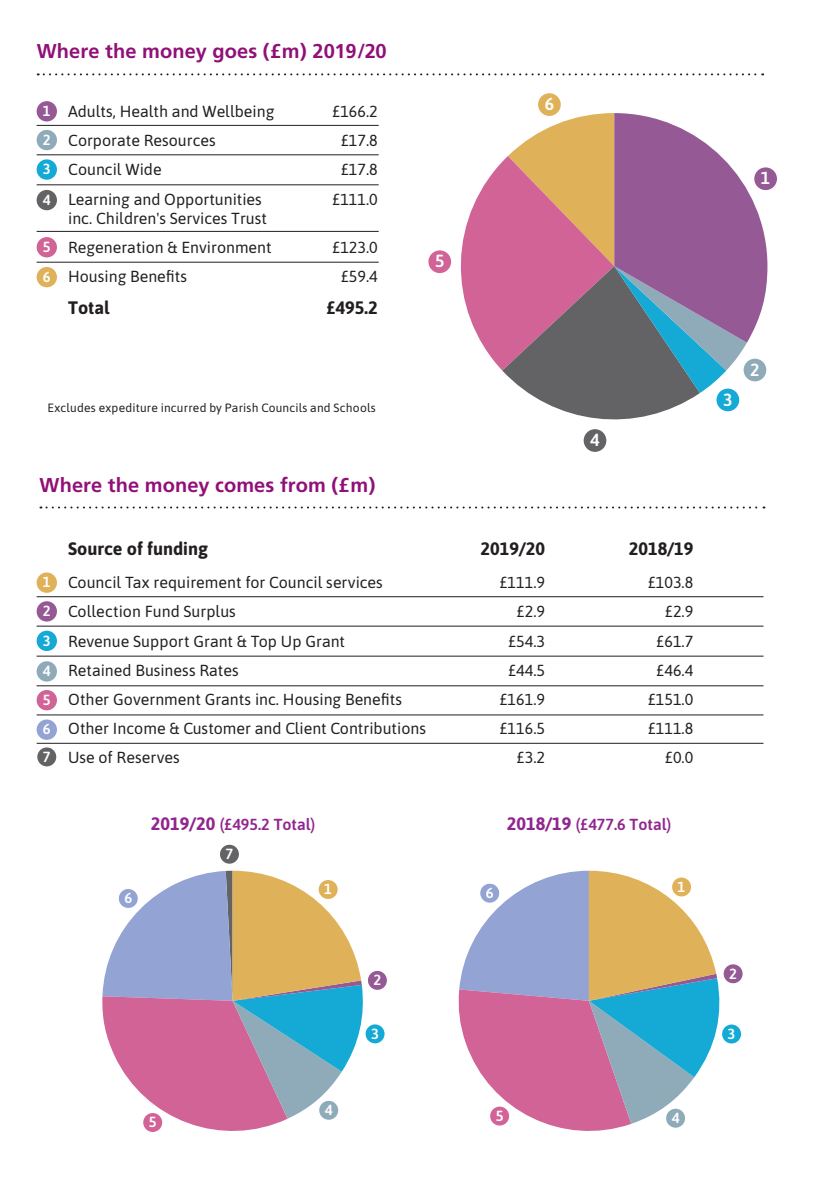
<style>
.page{position:relative;width:840px;height:1191px;background:#fff}
.page>*{position:absolute;margin:0;border:0;box-sizing:border-box;transform-origin:0 0}
.t1{font:700 20px "Frutiger";letter-spacing:.005em;color:#901078}
.t2{font:700 18px "Asap";color:#231f20}
.t3{font:600 17.6px "Asap";color:#fff}
.t4{font:16px/29.2px "Asap";color:#231f20}
.t5{font:600 16px "Asap";color:#90268f}
.t6{font:600 14.6px/29.6px "Asap";color:#fff;text-align:justify}
.t7{font:12px "Asap";letter-spacing:.015em;color:#231f20}
.s1{font-weight:700;font-size:18px}
</style>
<div class="page">
<svg style="left:40px;top:506px;width:724px;height:2px"></svg>
<div style="left:37px;top:572px;width:20px;height:21px;background:#dfb259;border-radius:50%"></div>
<div style="left:37px;top:601px;width:20px;height:20px;background:#955a96;border-radius:50%"></div>
<div style="left:37px;top:630px;width:20px;height:21px;background:#15aad6;border-radius:50%"></div>
<div style="left:37px;top:661px;width:20px;height:20px;background:#8fabb9;border-radius:50%"></div>
<div style="left:37px;top:690px;width:20px;height:20px;background:#d26397;border-radius:50%"></div>
<div style="left:37px;top:719px;width:20px;height:21px;background:#93a3d3;border-radius:50%"></div>
<div style="left:37px;top:746px;width:20px;height:21px;background:#636366;border-radius:50%"></div>
<div style="left:36px;top:746px;width:22px;height:22px;border:1px solid #fff;border-radius:50%"></div>
<hr style="left:37px;top:596px;width:726px;height:1px;background:#231f20">
<hr style="left:37px;top:625px;width:726px;height:1px;background:#231f20">
<hr style="left:37px;top:655px;width:726px;height:1px;background:#231f20">
<hr style="left:37px;top:685px;width:726px;height:1px;background:#231f20">
<hr style="left:37px;top:714px;width:726px;height:1px;background:#231f20">
<hr style="left:37px;top:743px;width:726px;height:1px;background:#231f20">
<svg style="left:102px;top:870px;width:261px;height:261px"></svg>
<svg style="left:458px;top:870px;width:262px;height:261px"></svg>
<div style="left:318px;top:879px;width:20px;height:20px;background:#dfb259;border-radius:50%"></div>
<div style="left:317px;top:878px;width:22px;height:22px;border:1px solid #fff;border-radius:50%"></div>
<div style="left:367px;top:970px;width:20px;height:20px;background:#955a96;border-radius:50%"></div>
<div style="left:366px;top:969px;width:22px;height:22px;border:1px solid #fff;border-radius:50%"></div>
<div style="left:364px;top:1023px;width:21px;height:21px;background:#15aad6;border-radius:50%"></div>
<div style="left:364px;top:1023px;width:22px;height:21px;border:1px solid #fff;border-radius:50%"></div>
<div style="left:318px;top:1100px;width:21px;height:20px;background:#8fabb9;border-radius:50%"></div>
<div style="left:317px;top:1099px;width:22px;height:22px;border:1px solid #fff;border-radius:50%"></div>
<div style="left:142px;top:1112px;width:21px;height:20px;background:#d26397;border-radius:50%"></div>
<div style="left:142px;top:1111px;width:21px;height:22px;border:1px solid #fff;border-radius:50%"></div>
<div style="left:118px;top:888px;width:20px;height:20px;background:#93a3d3;border-radius:50%"></div>
<div style="left:117px;top:887px;width:22px;height:22px;border:1px solid #fff;border-radius:50%"></div>
<div style="left:219px;top:844px;width:20px;height:20px;background:#636366;border-radius:50%"></div>
<div style="left:218px;top:843px;width:22px;height:22px;border:1px solid #fff;border-radius:50%"></div>
<div style="left:671px;top:877px;width:20px;height:20px;background:#dfb259;border-radius:50%"></div>
<div style="left:670px;top:876px;width:22px;height:22px;border:1px solid #fff;border-radius:50%"></div>
<div style="left:722px;top:963px;width:20px;height:21px;background:#955a96;border-radius:50%"></div>
<div style="left:721px;top:963px;width:22px;height:21px;border:1px solid #fff;border-radius:50%"></div>
<div style="left:721px;top:1023px;width:20px;height:21px;background:#15aad6;border-radius:50%"></div>
<div style="left:720px;top:1023px;width:22px;height:22px;border:1px solid #fff;border-radius:50%"></div>
<div style="left:665px;top:1108px;width:20px;height:20px;background:#8fabb9;border-radius:50%"></div>
<div style="left:664px;top:1107px;width:22px;height:22px;border:1px solid #fff;border-radius:50%"></div>
<div style="left:489px;top:1106px;width:20px;height:20px;background:#d26397;border-radius:50%"></div>
<div style="left:488px;top:1105px;width:22px;height:22px;border:1px solid #fff;border-radius:50%"></div>
<div style="left:479px;top:883px;width:20px;height:20px;background:#93a3d3;border-radius:50%"></div>
<div style="left:478px;top:882px;width:22px;height:22px;border:1px solid #fff;border-radius:50%"></div>
<svg style="left:38px;top:73px;width:724px;height:2px"></svg>
<div style="left:37px;top:101px;width:20px;height:20px;background:#955a96;border-radius:50%"></div>
<div style="left:37px;top:130px;width:20px;height:20px;background:#8fabb9;border-radius:50%"></div>
<div style="left:37px;top:159px;width:20px;height:21px;background:#15aad6;border-radius:50%"></div>
<div style="left:37px;top:190px;width:20px;height:20px;background:#636366;border-radius:50%"></div>
<div style="left:37px;top:237px;width:20px;height:20px;background:#d26397;border-radius:50%"></div>
<div style="left:37px;top:267px;width:20px;height:20px;background:#dfb259;border-radius:50%"></div>
<svg style="left:447px;top:113px;width:320px;height:307px"></svg>
<div style="left:753px;top:167px;width:24px;height:24px;background:#955a96;border-radius:50%"></div>
<div style="left:752px;top:166px;width:26px;height:26px;border:2px solid #fff;border-radius:50%"></div>
<div style="left:742px;top:358px;width:24px;height:24px;background:#8fabb9;border-radius:50%"></div>
<div style="left:741px;top:357px;width:26px;height:26px;border:2px solid #fff;border-radius:50%"></div>
<div style="left:715px;top:388px;width:24px;height:24px;background:#15aad6;border-radius:50%"></div>
<div style="left:714px;top:387px;width:26px;height:26px;border:2px solid #fff;border-radius:50%"></div>
<div style="left:582px;top:428px;width:25px;height:25px;background:#636366;border-radius:50%"></div>
<div style="left:581px;top:427px;width:26px;height:26px;border:2px solid #fff;border-radius:50%"></div>
<div style="left:427px;top:249px;width:24px;height:25px;background:#d26397;border-radius:50%"></div>
<div style="left:426px;top:249px;width:26px;height:26px;border:2px solid #fff;border-radius:50%"></div>
<div style="left:537px;top:92px;width:24px;height:25px;background:#dfb259;border-radius:50%"></div>
<div style="left:536px;top:92px;width:26px;height:26px;border:2px solid #fff;border-radius:50%"></div>
<hr style="left:37px;top:125px;width:341px;height:1px;background:#231f20">
<hr style="left:37px;top:154px;width:341px;height:1px;background:#231f20">
<hr style="left:37px;top:184px;width:341px;height:1px;background:#231f20">
<hr style="left:37px;top:231px;width:341px;height:1px;background:#231f20">
<hr style="left:37px;top:262px;width:341px;height:1px;background:#231f20">
<p class="t1" style="left:37px;top:39px;width:351px">Where the money goes (£m) 2019/20</p>
<p class="t6" style="left:43px;top:95px;width:9px">1<br>2<br>3<br>4</p>
<p class="t6" style="left:43px;top:231px;width:9px">5<br>6</p>
<p class="t4" style="left:68px;top:96px;width:208px">Adults, Health and Wellbeing</p>
<p class="t4" style="left:332px;top:96px;width:47px">£166.2</p>
<p class="t4" style="left:68px;top:125px;width:149px">Corporate Resources</p>
<p class="t4" style="left:341px;top:125px;width:38px">£17.8</p>
<p class="t4" style="left:68px;top:154px;width:95px">Council Wide</p>
<p class="t4" style="left:341px;top:154px;width:38px">£17.8</p>
<p class="t4" style="left:68px;top:183px;width:195px">Learning and Opportunities</p>
<p class="t4" style="left:332px;top:183px;width:47px">£111.0</p>
<p class="t4" style="left:68px;top:203px;width:205px">inc. Children's Services Trust<br>Regeneration &amp; Environment</p>
<p class="t4" style="left:332px;top:232px;width:47px">£123.0</p>
<p class="t4" style="left:68px;top:261px;width:120px">Housing Benefits</p>
<p class="t4" style="left:341px;top:261px;width:38px">£59.4</p>
<p class="t2" style="left:68px;top:295px;width:43px">Total</p>
<p class="t2" style="left:326px;top:295px;width:52px">£495.2</p>
<p class="t7" style="left:48px;top:399px;width:329px">Excludes expediture incurred by Parish Councils and Schools</p>
<p class="t1" style="left:39px;top:473px;width:337px">Where the money comes from (£m)</p>
<p class="t3" style="left:435px;top:249px;width:11px">5</p>
<p class="t3" style="left:544px;top:92px;width:11px">6</p>
<p class="t3" style="left:590px;top:427px;width:11px">4</p>
<p class="t6" style="left:43px;top:567px;width:9px">1<br>2<br>3<br>4</p>
<p class="t6" style="left:43px;top:684px;width:9px">5<br>6</p>
<p class="t6" style="left:43px;top:741px;width:9px">7</p>
<p class="t2" style="left:68px;top:536px;width:141px">Source of funding</p>
<p class="t2" style="left:480px;top:536px;width:66px">2019/20</p>
<p class="t2" style="left:628px;top:536px;width:66px">2018/19</p>
<p class="t4" style="left:68px;top:567px;width:316px">Council Tax requirement for Council services</p>
<p class="t4" style="left:499px;top:567px;width:47px">£111.9</p>
<p class="t4" style="left:647px;top:567px;width:47px">£103.8</p>
<p class="t4" style="left:68px;top:596px;width:169px">Collection Fund Surplus</p>
<p class="t4" style="left:516px;top:596px;width:30px">£2.9</p>
<p class="t4" style="left:664px;top:596px;width:30px">£2.9</p>
<p class="t4" style="left:68px;top:625px;width:278px">Revenue Support Grant &amp; Top Up Grant</p>
<p class="t4" style="left:508px;top:625px;width:38px">£54.3</p>
<p class="t4" style="left:656px;top:625px;width:38px">£61.7</p>
<p class="t4" style="left:68px;top:655px;width:172px">Retained Business Rates</p>
<p class="t4" style="left:508px;top:655px;width:38px">£44.5</p>
<p class="t4" style="left:656px;top:655px;width:38px">£46.4</p>
<p class="t4" style="left:68px;top:684px;width:335px">Other Government Grants inc. Housing Benefits</p>
<p class="t4" style="left:499px;top:684px;width:47px">£161.9</p>
<p class="t4" style="left:647px;top:684px;width:47px">£151.0</p>
<p class="t4" style="left:68px;top:713px;width:359px">Other Income &amp; Customer and Client Contributions</p>
<p class="t4" style="left:499px;top:713px;width:47px">£116.5</p>
<p class="t4" style="left:647px;top:713px;width:47px">£111.8</p>
<p class="t4" style="left:68px;top:742px;width:113px">Use of Reserves</p>
<p class="t4" style="left:516px;top:742px;width:30px">£3.2</p>
<p class="t4" style="left:664px;top:742px;width:30px">£0.0</p>
<p class="t6" style="left:124px;top:882px;width:9px">6</p>
<p class="t5" style="left:151px;top:813px;width:166px"><span class="s1">2019/20</span> (£495.2 Total)</p>
<p class="t5" style="left:506px;top:813px;width:166px"><span class="s1">2018/19</span> (£477.6 Total)</p>
<p class="t6" style="left:225px;top:838px;width:9px">7</p>
<p class="t6" style="left:324px;top:873px;width:9px">1</p>
<p class="t6" style="left:485px;top:877px;width:9px">6</p>
<p class="t6" style="left:677px;top:871px;width:9px">1</p>
<p class="t6" style="left:149px;top:1106px;width:9px">5</p>
<p class="t6" style="left:324px;top:1094px;width:9px">4</p>
<p class="t6" style="left:373px;top:964px;width:9px">2</p>
<p class="t6" style="left:371px;top:1018px;width:9px">3</p>
<p class="t6" style="left:495px;top:1100px;width:9px">5</p>
<p class="t6" style="left:671px;top:1102px;width:9px">4</p>
<p class="t3" style="left:760px;top:166px;width:11px">1</p>
<p class="t3" style="left:722px;top:387px;width:11px">3</p>
<p class="t3" style="left:749px;top:357px;width:11px">2</p>
<p class="t6" style="left:728px;top:958px;width:9px">2</p>
<p class="t6" style="left:727px;top:1018px;width:9px">3</p>
</div>
